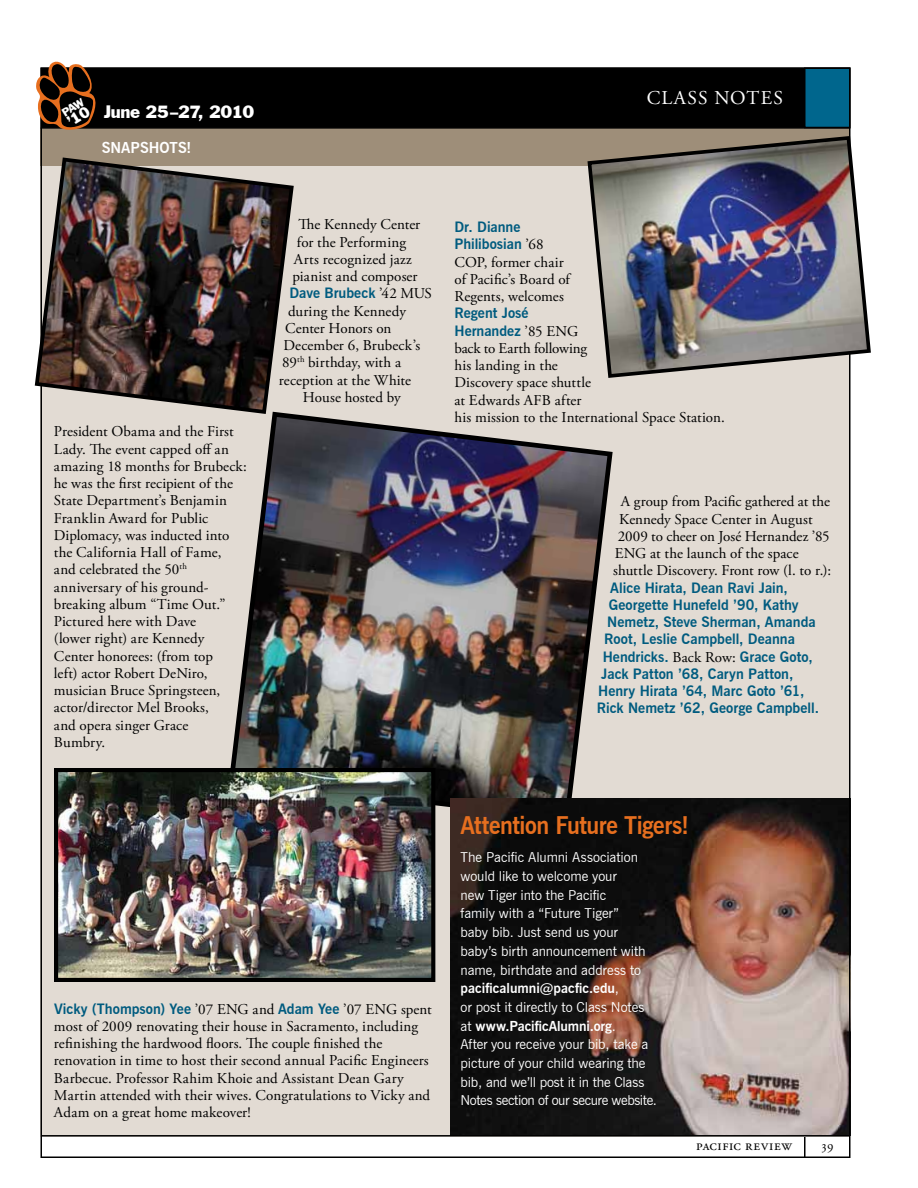
<style>
.page{position:relative;width:918px;height:1188px;background:#fff}
.page>*{position:absolute;margin:0;border:0;box-sizing:border-box;transform-origin:0 0}
.t1{font:700 24.3px "News Gothic BT";letter-spacing:-.02em;color:#e76f1f;scale:.96 1}
.t2{font:19.5px "Adobe Garamond Pro";color:#fff}
.t3{font:16.5px "Franklin Gothic BT";letter-spacing:-.02em;color:#fff}
.t4{font:15px/17.2px "Adobe Garamond Pro";letter-spacing:.005em;color:#000}
.t5{font:700 15px "News Gothic BT";color:#fff}
.t6{font:700 14.25px/17.2px "News Gothic BT";color:#005b7f}
.t7{font:13.65px/18.8px "News Gothic BT";letter-spacing:-.005em;color:#fff}
.t8{font:13.5px "Adobe Garamond Pro";color:#000}
.s1{font-family:"Adobe Garamond Pro";font-weight:400;font-size:15px;color:#000}
.s2{font-weight:700}
</style>
<div class="page">
<hr style="left:804px;top:1136px;width:2px;height:21px;background:#000">
<div style="left:40px;top:127px;width:809px;height:1009px;background:#e2dbd3"></div>
<div style="left:40px;top:128px;width:809px;height:38px;background:#9e8e79"></div>
<img style="left:230px;top:414px;width:383px;height:410px">
<img style="left:450px;top:798px;width:397px;height:337px">
<hr style="left:41px;top:1135px;width:809px;height:2px;background:#000">
<div style="left:40px;top:68px;width:810px;height:61px;background:#000;border:2px solid #000"></div>
<div style="left:804px;top:68px;width:46px;height:60px;background:#00668d;border:2px solid #000"></div>
<img style="left:587px;top:134px;width:284px;height:246px">
<img style="left:34px;top:155px;width:262px;height:261px">
<img style="left:59px;top:773px;width:371px;height:204px">
<div style="left:54px;top:768px;width:381px;height:214px;border:4px solid #000"></div>
<svg style="left:36px;top:61px;width:63px;height:71px"></svg>
<p class="t3" style="left:104px;top:102px;width:152px">June 25–27, 2010</p>
<p class="t5" style="left:102px;top:139px;width:20px">Snapshots</p>
<p class="t5" style="left:187px;top:139px;width:6px">!</p>
<h2 class="t2" style="left:647px;top:86px;width:27px">Class</h2>
<h2 class="t2" style="left:714px;top:86px;width:30px">Notes</h2>
<p class="t4" style="left:54px;top:424px;width:194px">President Obama and the First<br>Lady. The event capped off an amazing 18 months for Brubeck: he was the first recipient of the<br>State Department’s Benjamin<br>Franklin Award for Public<br>Diplomacy, was inducted into the California Hall of Fame, and celebrated the 50<sup>th </sup>anniversary of his ground&shy;breaking album “Time Out.”<br>Pictured here with Dave<br>(lower right) are Kennedy<br>Center honorees: (from top<br>left) actor Robert DeNiro, musician Bruce Springsteen, actor/director Mel Brooks,<br>and opera singer Grace<br>Bumbry.</p>
<p class="t4" style="left:298px;top:217px;width:123px">The Kennedy Center</p>
<p class="t4" style="left:297px;top:234px;width:111px">for the Performing</p>
<p class="t4" style="left:294px;top:251px;width:119px">Arts recognized jazz</p>
<p class="t4" style="left:292px;top:268px;width:127px">pianist and composer</p>
<p class="t6" style="left:290px;top:285px;width:144px">Dave Brubeck <span class="s1">’42 MUS</span></p>
<p class="t4" style="left:288px;top:303px;width:119px">during the Kennedy</p>
<p class="t4" style="left:285px;top:320px;width:108px">Center Honors on</p>
<p class="t4" style="left:284px;top:337px;width:138px">December 6, Brubeck’s</p>
<p class="t4" style="left:282px;top:355px;width:121px">89<sup>th</sup> birthday, with a</p>
<p class="t4" style="left:279px;top:372px;width:134px">reception at the White</p>
<p class="t4" style="left:303px;top:389px;width:99px">House hosted by</p>
<p class="t6" style="left:454px;top:218px;width:91px">Dr. Dianne<br>Philibosian <span class="s1">’68</span></p>
<p class="t4" style="left:455px;top:254px;width:117px">COP, former chair of Pacific’s Board of<br>Regents, welcomes</p>
<p class="t6" style="left:454px;top:305px;width:125px">Regent José<br>Hernandez <span class="s1">’85 ENG</span></p>
<p class="t4" style="left:454px;top:340px;width:272px">back to Earth following<br>his landing in the<br>Discovery space shuttle<br>at Edwards AFB after<br>his mission to the International Space Station.</p>
<p class="t4" style="left:621px;top:494px;width:211px">A group from Pacific gathered at the</p>
<p class="t4" style="left:619px;top:511px;width:195px">Kennedy Space Center in August</p>
<p class="t4" style="left:618px;top:528px;width:213px">2009 to cheer on José Hernandez ’85</p>
<p class="t4" style="left:615px;top:545px;width:186px">ENG at the launch of the space</p>
<p class="t4" style="left:613px;top:563px;width:219px">shuttle Discovery. Front row (l. to r.):</p>
<p class="t6" style="left:610px;top:579px;width:179px">Alice Hirata, Dean Ravi Jain,</p>
<p class="t6" style="left:609px;top:596px;width:191px">Georgette Hunefeld ’90, Kathy</p>
<p class="t6" style="left:607px;top:613px;width:210px">Nemetz, Steve Sherman, Amanda</p>
<p class="t6" style="left:604px;top:631px;width:192px">Root, Leslie Campbell, Deanna</p>
<p class="t6" style="left:603px;top:648px;width:212px">Hendricks. <span class="s1">Back Row:</span> Grace Goto,</p>
<p class="t6" style="left:601px;top:665px;width:194px">Jack Patton ’68, Caryn Patton,</p>
<p class="t6" style="left:598px;top:682px;width:208px">Henry Hirata ’64, Marc Goto ’61,</p>
<p class="t6" style="left:597px;top:700px;width:224px">Rick Nemetz ’62, George Campbell.</p>
<p class="t6" style="left:54px;top:1000px;width:379px">Vicky (Thompson) Yee <span class="s1">’07 ENG and</span> Adam Yee <span class="s1">’07 ENG spent</span></p>
<p class="t4" style="left:54px;top:1018px;width:378px">most of 2009 renovating their house in Sacramento, including refinishing the hardwood floors. The couple finished the renovation in time to host their second annual Pacific Engineers Barbecue. Professor Rahim Khoie and Assistant Dean Gary Martin attended with their wives. Congratulations to Vicky and Adam on a great home makeover!</p>
<h1 class="t1" style="left:461px;top:810px;width:240px">Attention Future Tigers!</h1>
<p class="t7" style="left:461px;top:848px;width:198px">The Pacific Alumni Association would like to welcome your<br>new Tiger into the Pacific<br>family with a “Future Tiger”<br>baby bib. Just send us your baby’s birth announcement with name, birthdate and address to <span class="s2">pacificalumni@pacfic.edu</span>,<br>or post it directly to Class Notes at <span class="s2">www.PacificAlumni.org</span>.<br>After you receive your bib, take a picture of your child wearing the bib, and we’ll post it in the Class<br>Notes section of our secure website.</p>
<p class="t4" style="left:696px;top:1137px;width:97px">pacific review</p>
<p class="t8" style="left:821px;top:1137px;width:14px">39</p>
</div>
